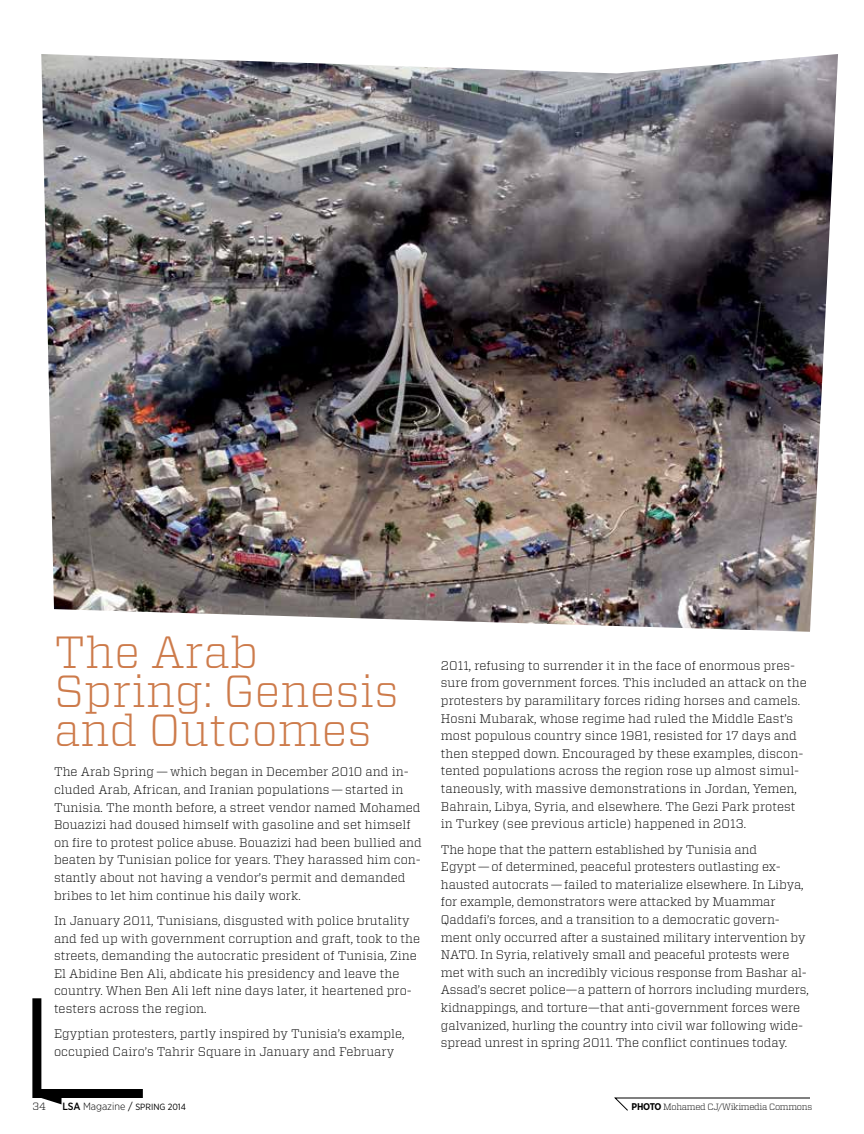
<style>
.page{position:relative;width:864px;height:1134px;background:#fff}
.page>*{position:absolute;margin:0;border:0;box-sizing:border-box;transform-origin:0 0}
.t1{font:300 45px/39px "Vitesse";letter-spacing:.005em;color:#cd7b4b}
.t2{font:300 12.3px/17.5px "Vitesse";letter-spacing:.005em;color:#000}
.t3{font:300 10.5px "Vitesse";color:#000}
.t4{font:300 9px "Vitesse";letter-spacing:-.03em;color:#000}
.t5{font:9px "Gotham Narrow";color:#000}
.s1{font-weight:500;font-size:10.5px}
.s2{font-weight:300;font-size:10.5px}
.s3{font-size:10.5px}
.s4{font-family:"Gotham Narrow";font-weight:700;font-size:9.75px}
</style>
<div class="page">
<svg style="left:32px;top:998px;width:111px;height:106px"></svg>
<img style="left:41px;top:54px;width:797px;height:578px">
<svg style="left:614px;top:1098px;width:196px;height:13px"></svg>
<h1 class="t1" style="left:54px;top:631px;width:346px">The Arab<br>Spring: Genesis and Outcomes</h1>
<p class="t2" style="left:54px;top:763px;width:369px">The Arab Spring — which began in December 2010 and in&shy;cluded Arab, African, and Iranian populations — started in Tunisia. The month before, a street vendor named Mohamed Bouazizi had doused himself with gasoline and set himself on fire to protest police abuse. Bouazizi had been bullied and beaten by Tunisian police for years. They harassed him con&shy;stantly about not having a vendor’s permit and demanded bribes to let him continue his daily work.</p>
<p class="t2" style="left:54px;top:911px;width:368px">In January 2011, Tunisians, disgusted with police brutality and fed up with government corruption and graft, took to the streets, demanding the autocratic president of Tunisia, Zine El Abidine Ben Ali, abdicate his presidency and leave the country. When Ben Ali left nine days later, it heartened pro&shy;testers across the region.</p>
<p class="t2" style="left:54px;top:1025px;width:352px">Egyptian protesters, partly inspired by Tunisia’s example, occupied Cairo’s Tahrir Square in January and February</p>
<p class="t3" style="left:32px;top:1099px;width:15px">34</p>
<p class="t5" style="left:62px;top:1102px;width:125px"><span class="s1">LSA</span> <span class="s2">Magazine</span> <span class="s3">/</span> SPRING 2014</p>
<p class="t2" style="left:441px;top:656px;width:367px">2011, refusing to surrender it in the face of enormous pres&shy;sure from government forces. This included an attack on the protesters by paramilitary forces riding horses and camels.<br>Hosni Mubarak, whose regime had ruled the Middle East’s most populous country since 1981, resisted for 17 days and then stepped down. Encouraged by these examples, discon&shy;tented populations across the region rose up almost simul&shy;taneously, with massive demonstrations in Jordan, Yemen, Bahrain, Libya, Syria, and elsewhere. The Gezi Park protest in Turkey (see previous article) happened in 2013.</p>
<p class="t2" style="left:441px;top:840px;width:369px">The hope that the pattern established by Tunisia and<br>Egypt — of determined, peaceful protesters outlasting ex&shy;hausted autocrats — failed to materialize elsewhere. In Libya, for example, demonstrators were attacked by Muammar Qaddafi’s forces, and a transition to a democratic govern&shy;ment only occurred after a sustained military intervention by NATO. In Syria, relatively small and peaceful protests were met with such an incredibly vicious response from Bashar al-Assad’s secret police—a pattern of horrors including murders, kidnappings, and torture—that anti-government forces were galvanized, hurling the country into civil war following wide&shy;spread unrest in spring 2011. The conflict continues today.</p>
<p class="t4" style="left:632px;top:1101px;width:182px"><span class="s4">PHOTO</span> Mohamed CJ/Wikimedia Commons</p>
</div>
